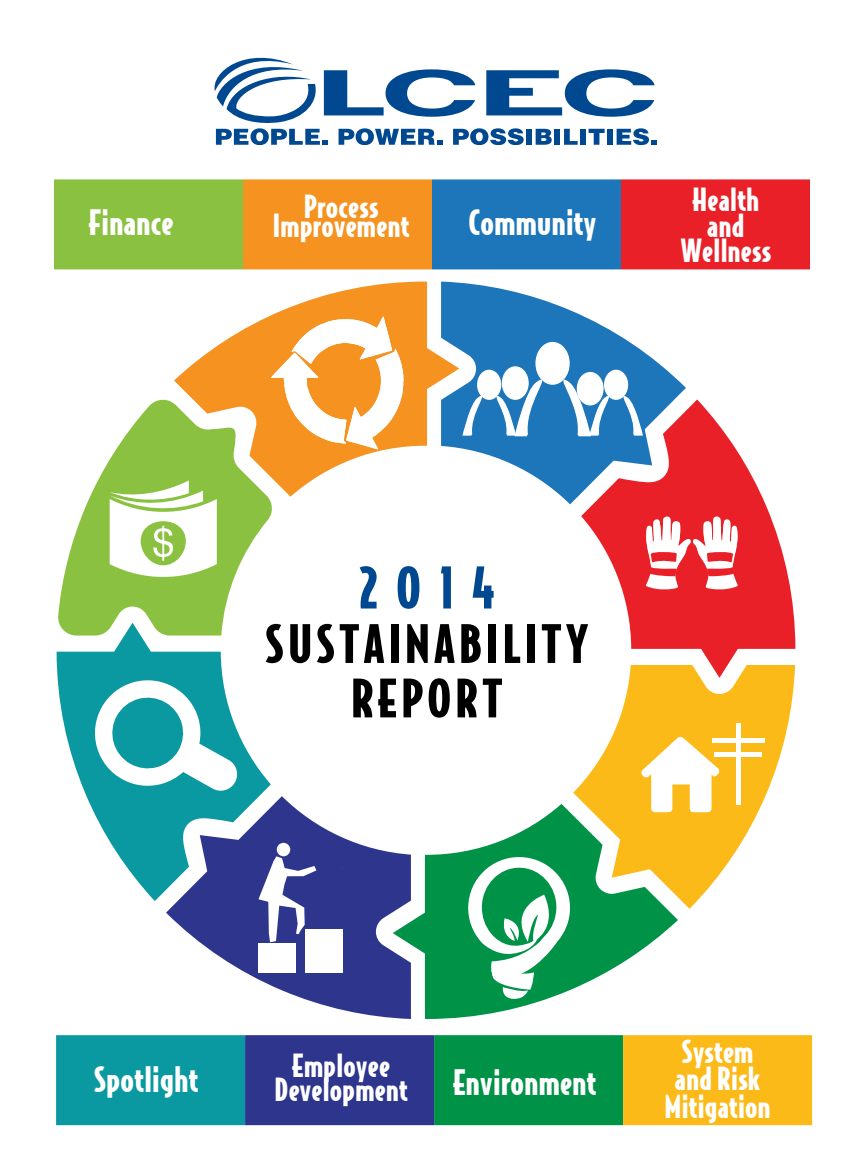
<style>
.page{position:relative;width:864px;height:1161px;background:#fff}
.page>*{position:absolute;margin:0;border:0;box-sizing:border-box;transform-origin:0 0}
.t1{font:900 54.45px "Bodega Sans";color:#004990}
.t2{font:900 50.25px/54.4px "Bodega Sans";letter-spacing:.08em;color:#000;text-align:center}
.t3{font:900 33px "Bodega Sans";letter-spacing:.01em;color:#fff}
.t4{font:900 30px/27.6px "Bodega Sans";letter-spacing:.01em;color:#fff;text-align:center}
</style>
<div class="page">
<div style="left:56px;top:1035px;width:189px;height:90px;background:#0a99a0"></div>
<div style="left:245px;top:1035px;width:189px;height:90px;background:#2d358d"></div>
<div style="left:434px;top:1035px;width:189px;height:90px;background:#009247"></div>
<div style="left:623px;top:1035px;width:189px;height:90px;background:#fbba18"></div>
<svg style="left:215px;top:58px;width:441px;height:87px"></svg>
<div style="left:54px;top:179px;width:189px;height:90px;background:#8ac140"></div>
<div style="left:243px;top:179px;width:189px;height:90px;background:#f59220"></div>
<div style="left:432px;top:179px;width:189px;height:90px;background:#1d76ba"></div>
<div style="left:621px;top:179px;width:189px;height:90px;background:#e92027"></div>
<svg style="left:581px;top:399px;width:214px;height:266px;fill:#e92027"></svg>
<svg style="left:573px;top:665px;width:222px;height:244px;fill:#fbba18"></svg>
<svg style="left:459px;top:282px;width:227px;height:222px"></svg>
<svg style="left:411px;top:804px;width:267px;height:215px"></svg>
<svg style="left:57px;top:636px;width:214px;height:265px"></svg>
<svg style="left:58px;top:399px;width:214px;height:237px;fill:#8ac140"></svg>
<svg style="left:166px;top:796px;width:245px;height:223px;fill:#2d358d"></svg>
<svg style="left:174px;top:282px;width:285px;height:215px"></svg>
<svg style="left:641px;top:737px;width:79px;height:75px"></svg>
<svg style="left:93px;top:678px;width:146px;height:113px"></svg>
<svg style="left:468px;top:857px;width:103px;height:143px"></svg>
<div style="left:502px;top:366px;width:27px;height:34px;border:1px solid #fff;border-radius:50%"></div>
<div style="left:536px;top:343px;width:33px;height:41px;background:#fff;border-radius:50%"></div>
<div style="left:535px;top:342px;width:35px;height:43px;border:1px solid #fff;border-radius:50%"></div>
<svg style="left:462px;top:368px;width:181px;height:69px"></svg>
<svg style="left:110px;top:480px;width:107px;height:100px"></svg>
<hr style="left:737px;top:724px;width:4px;height:81px;background:#fff">
<div style="left:712px;top:738px;width:52px;height:5px;background:#fff"></div>
<hr style="left:714px;top:753px;width:48px;height:4px;background:#fff">
<svg style="left:645px;top:517px;width:93px;height:74px"></svg>
<svg style="left:271px;top:316px;width:133px;height:133px"></svg>
<div style="left:277px;top:843px;width:13px;height:13px;background:#fff;border-radius:50%"></div>
<svg style="left:258px;top:856px;width:58px;height:86px"></svg>
<div style="left:258px;top:943px;width:38px;height:29px;background:#fff"></div>
<div style="left:305px;top:929px;width:37px;height:43px;background:#fff"></div>
<p class="t3" style="left:89px;top:200px;width:86px">Finance</p>
<p class="t4" style="left:304px;top:192px;width:76px">Process</p>
<p class="t4" style="left:273px;top:210px;width:138px">Improvement</p>
<p class="t3" style="left:468px;top:200px;width:129px">Community</p>
<p class="t4" style="left:681px;top:185px;width:92px;line-height:25.5px">Health and<br>Wellness</p>
<h1 class="t1" style="left:359px;top:551px;width:137px">2014</h1>
<h2 class="t2" style="left:265px;top:614px;width:324px">SUSTAINABILITY<br>REPORT</h2>
<p class="t4" style="left:275px;top:1052px;width:135px;line-height:24.6px">Employee<br>Development</p>
<p class="t3" style="left:94px;top:1057px;width:106px">Spotlight</p>
<p class="t3" style="left:453px;top:1060px;width:145px">Environment</p>
<p class="t4" style="left:664px;top:1036px;width:108px">System and Risk<br>Mitigation</p>
</div>
